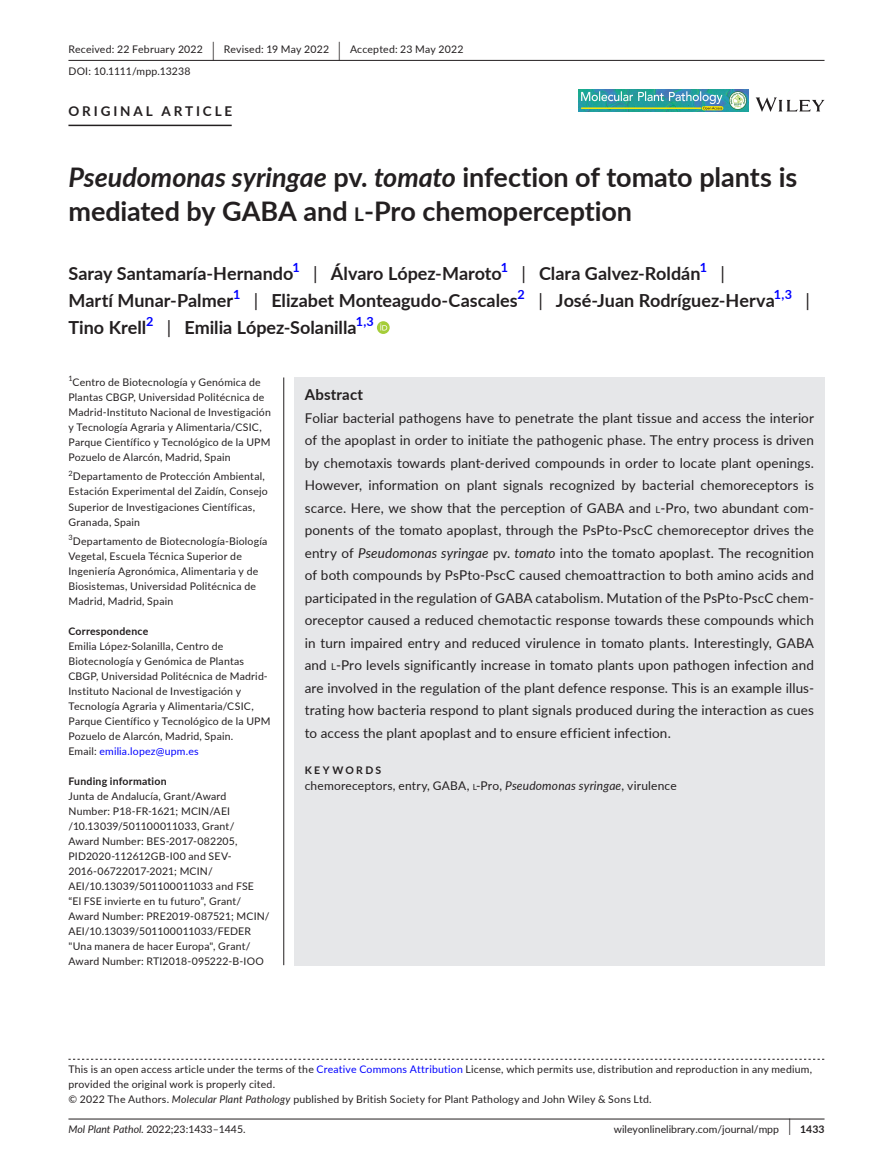
<style>
.page{position:relative;width:893px;height:1174px;background:#fff}
.page>*{position:absolute;margin:0;border:0;box-sizing:border-box;transform-origin:0 0}
.t1{font:700 27px/34.5px "Lato";letter-spacing:-.005em;color:#231f20}
.t2{font:700 18px "Lato";color:#231f20}
.t3{font:18px "Lato";color:#231f20}
.t4{font:700 15px "Lato";letter-spacing:.015em;color:#231f20}
.t5{font:13.5px/22.5px "Lato";letter-spacing:.01em;color:#231f20;text-align:justify}
.t6{font:700 13.5px "Lato";letter-spacing:.215em;color:#231f20}
.t7{font:700 12.6px "Lato";color:#00f}
.t8{font:12px "Lato";letter-spacing:.015em;color:#231f20}
.t9{font:10.5px/15px "Lato";letter-spacing:.02em;color:#231f20}
.t10{font:10.5px "Lato";color:#231f20}
.t11{font:700 10.5px "Lato";letter-spacing:.02em;color:#231f20}
.t12{font:700 10.5px "Lato";letter-spacing:.22em;color:#231f20}
.t13{font:7.35px "Lato";color:#231f20}
.s1{font-size:19.65px}
.s2{font-style:italic}
.s3{font-size:18.9px}
.s4{font-weight:400}
.s5{color:#00f}
.s6{font-size:9.45px}
.s7{font-size:8.4px}
.s8{font-size:17.4px}
.s9{font-weight:700}
</style>
<div class="page">
<hr style="left:68px;top:1118px;width:756px;height:1px;background:#231f20">
<svg style="left:756px;top:97px;width:68px;height:15px"></svg>
<img style="left:578px;top:90px;width:170px;height:22px">
<hr style="left:68px;top:60px;width:756px;height:1px;background:#231f20">
<hr style="left:68px;top:125px;width:164px;height:1px;background:#231f20">
<svg style="left:377px;top:321px;width:13px;height:13px"></svg>
<svg style="left:380px;top:323px;width:7px;height:7px"></svg>
<svg style="left:68px;top:1058px;width:756px;height:1px"></svg>
<hr style="left:283px;top:377px;width:1px;height:588px;background:#231f20">
<div style="left:294px;top:377px;width:530px;height:423px;background:#e6e7e9"></div>
<div style="left:294px;top:800px;width:530px;height:165px;background:#e6e7e9"></div>
<p class="t9" style="left:68px;top:38px;width:396px;line-height:21.8px">Received: 22 February 2022 <span class="s1">|</span> Revised: 19 May 2022 <span class="s1">|</span> Accepted: 23 May 2022<br>DOI: 10.1111/mpp.13238</p>
<p class="t6" style="left:68px;top:101px;width:165px">ORIGINAL ARTICLE</p>
<h1 class="t1" style="left:68px;top:159px;width:730px"><span class="s2">Pseudomonas syringae</span> pv. <span class="s2">tomato</span> infection of tomato plants is mediated by GABA and <span class="s3">l</span>-Pro chemoperception</h1>
<h2 class="t2" style="left:68px;top:260px;width:227px">Saray Santamaría-Hernando</h2>
<p class="t7" style="left:292px;top:258px;width:9px">1</p>
<h2 class="t2" style="left:313px;top:260px;width:190px"><span class="s4">|</span> Álvaro López-Maroto</h2>
<p class="t7" style="left:501px;top:258px;width:9px">1</p>
<h2 class="t2" style="left:521px;top:260px;width:181px"><span class="s4">|</span> Clara Galvez-Roldán</h2>
<p class="t7" style="left:700px;top:258px;width:9px">1</p>
<h2 class="t3" style="left:720px;top:260px;width:6px">|</h2>
<h2 class="t2" style="left:68px;top:287px;width:166px">Martí Munar-Palmer</h2>
<p class="t7" style="left:233px;top:285px;width:9px">1</p>
<h2 class="t2" style="left:254px;top:287px;width:265px"><span class="s4">|</span> Elizabet Monteagudo-Cascales</h2>
<p class="t7" style="left:518px;top:285px;width:9px">2</p>
<h2 class="t2" style="left:538px;top:287px;width:238px"><span class="s4">|</span> José-Juan Rodríguez-Herva</h2>
<p class="t7" style="left:774px;top:285px;width:20px">1,3</p>
<h2 class="t3" style="left:806px;top:287px;width:6px">|</h2>
<h2 class="t2" style="left:68px;top:314px;width:79px">Tino Krell</h2>
<p class="t7" style="left:146px;top:312px;width:9px">2</p>
<h2 class="t2" style="left:167px;top:314px;width:191px"><span class="s4">|</span> Emilia López-Solanilla</h2>
<p class="t7" style="left:356px;top:312px;width:20px">1,3</p>
<p class="t13" style="left:68px;top:373px;width:6px">1</p>
<p class="t9" style="left:68px;top:374px;width:204px;text-indent:4px">Centro de Biotecnología y Genómica de Plantas CBGP, Universidad Politécnica de Madrid-Instituto Nacional de Investigación y Tecnología Agraria y Alimentaria/CSIC, Parque Científico y Tecnológico de la UPM Pozuelo de Alarcón, Madrid, Spain</p>
<p class="t9" style="left:68px;top:469px;width:201px"><sup>2</sup>Departamento de Protección Ambiental, Estación Experimental del Zaidín, Consejo Superior de Investigaciones Científicas, Granada, Spain</p>
<p class="t9" style="left:68px;top:533px;width:200px"><sup>3</sup>Departamento de Biotecnología-Biología Vegetal, Escuela Técnica Superior de Ingeniería Agronómica, Alimentaria y de Biosistemas, Universidad Politécnica de Madrid, Madrid, Spain</p>
<p class="t11" style="left:68px;top:623px;width:81px">Correspondence</p>
<p class="t9" style="left:68px;top:638px;width:203px">Emilia López-Solanilla, Centro de Biotecnología y Genómica de Plantas CBGP, Universidad Politécnica de Madrid-Instituto Nacional de Investigación y Tecnología Agraria y Alimentaria/CSIC, Parque Científico y Tecnológico de la UPM Pozuelo de Alarcón, Madrid, Spain.<br>Email: <span class="s5">emilia.lopez@upm.es</span></p>
<p class="t11" style="left:68px;top:773px;width:100px">Funding information</p>
<p class="t9" style="left:68px;top:788px;width:203px">Junta de Andalucía, Grant/Award Number: P18-FR-1621; MCIN/AEI /10.13039/501100011033, Grant/<br>Award Number: BES-2017-082205, PID2020-112612GB-I00 and SEV-2016-06722017-2021; MCIN/ AEI/10.13039/501100011033 and FSE<br>“El FSE invierte en tu futuro”, Grant/ Award Number: PRE2019-087521; MCIN/ AEI/10.13039/501100011033/FEDER "Una manera de hacer Europa", Grant/ Award Number: RTI2018-095222-B-IOO</p>
<h3 class="t4" style="left:305px;top:383px;width:60px">Abstract</h3>
<p class="t5" style="left:305px;top:406px;width:511px">Foliar bacterial pathogens have to penetrate the plant tissue and access the interior of the apoplast in order to initiate the pathogenic phase. The entry process is driven by chemotaxis towards plant-derived compounds in order to locate plant openings.<br>However, information on plant signals recognized by bacterial chemoreceptors is scarce. Here, we show that the perception of GABA and <span class="s6">l</span>-Pro, two abundant com&shy;ponents of the tomato apoplast, through the PsPto-PscC chemoreceptor drives the entry of <span class="s2">Pseudomonas syringae</span> pv. <span class="s2">tomato</span> into the tomato apoplast. The recognition of both compounds by PsPto-PscC caused chemoattraction to both amino acids and participated in the regulation of GABA catabolism. Mutation of the PsPto-PscC chem&shy;oreceptor caused a reduced chemotactic response towards these compounds which in turn impaired entry and reduced virulence in tomato plants. Interestingly, GABA and <span class="s6">l</span>-Pro levels significantly increase in tomato plants upon pathogen infection and are involved in the regulation of the plant defence response. This is an example illus&shy;trating how bacteria respond to plant signals produced during the interaction as cues to access the plant apoplast and to ensure efficient infection.</p>
<p class="t12" style="left:305px;top:762px;width:78px">KEYWORDS</p>
<p class="t8" style="left:305px;top:777px;width:373px">chemoreceptors, entry, GABA, <span class="s7">l</span>-Pro, <span class="s2">Pseudomonas syringae</span>, virulence</p>
<p class="t9" style="left:68px;top:1061px;width:745px">This is an open access article under the terms of the <span class="s5">Creative Commons Attribution</span> License, which permits use, distribution and reproduction in any medium, provided the original work is properly cited.<br>© 2022 The Authors. <span class="s2">Molecular Plant Pathology</span> published by British Society for Plant Pathology and John Wiley &amp; Sons Ltd.</p>
<p class="t10" style="left:68px;top:1121px;width:179px"><span class="s2">Mol Plant Pathol.</span> 2022;23:1433–1445.</p>
<p class="t10" style="left:614px;top:1121px;width:212px">wileyonlinelibrary.com/journal/mpp <span class="s8">|</span> <span class="s9">1433</span></p>
</div>
